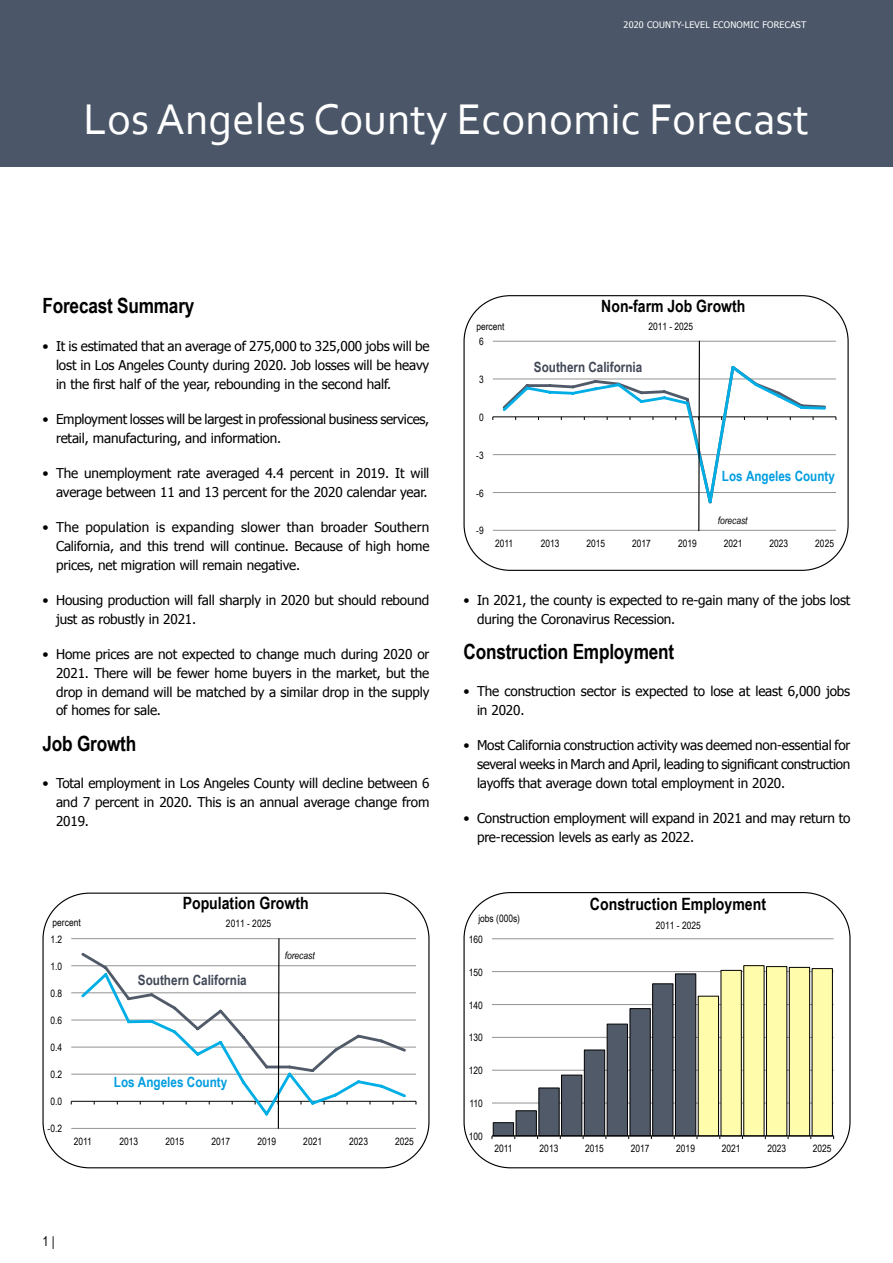
<style>
.page{position:relative;width:893px;height:1263px;background:#fff}
.page>*{position:absolute;margin:0;border:0;box-sizing:border-box;transform-origin:0 0}
.t1{font:45px "Corbel";color:#fff}
.Profile_Subhead_1{font:700 21px "Arial Narrow";letter-spacing:-.01em;color:#000}
.t2{font:700 16.95px "Arial Narrow";color:#000}
.t3{font:700 14.1px "Arial Narrow";color:#404756}
.t4{font:700 14.1px "Arial Narrow";color:#009de0}
.t5{font:13.5px/18.9px "Tahoma";letter-spacing:-.01em;color:#000;text-align:justify}
.t6{font:13.5px "Arial Narrow";color:#000}
.t7{font:10.2px "Arial Narrow";color:#000}
.t8{font:italic 10.2px "Arial Narrow";color:#000}
.t9{font:9px "Tahoma";letter-spacing:.02em;color:#fff}
</style>
<div class="page">
<div style="left:0;top:0;width:893px;height:167px;background:#4b5768"></div>
<hr style="left:71px;top:1128px;width:345px;height:1px;background:#929292">
<hr style="left:71px;top:1074px;width:345px;height:1px;background:#929292">
<hr style="left:71px;top:1047px;width:345px;height:1px;background:#929292">
<hr style="left:71px;top:1020px;width:345px;height:1px;background:#929292">
<hr style="left:71px;top:992px;width:345px;height:1px;background:#929292">
<hr style="left:71px;top:965px;width:345px;height:1px;background:#929292">
<hr style="left:71px;top:938px;width:345px;height:1px;background:#929292">
<hr style="left:71px;top:1101px;width:345px;height:1px;background:#000">
<svg style="left:79px;top:938px;width:329px;height:191px"></svg>
<hr style="left:493px;top:530px;width:343px;height:1px;background:#929292">
<hr style="left:493px;top:492px;width:343px;height:1px;background:#929292">
<hr style="left:493px;top:454px;width:343px;height:1px;background:#929292">
<hr style="left:493px;top:379px;width:343px;height:1px;background:#929292">
<hr style="left:493px;top:341px;width:343px;height:1px;background:#929292">
<hr style="left:493px;top:417px;width:343px;height:1px;background:#000">
<svg style="left:500px;top:366px;width:327px;height:138px"></svg>
<svg style="left:698px;top:340px;width:2px;height:192px"></svg>
<hr style="left:492px;top:1103px;width:342px;height:1px;background:#929292">
<hr style="left:492px;top:1070px;width:342px;height:1px;background:#929292">
<hr style="left:492px;top:1037px;width:342px;height:1px;background:#929292">
<hr style="left:492px;top:1004px;width:342px;height:1px;background:#929292">
<hr style="left:492px;top:971px;width:342px;height:1px;background:#929292">
<hr style="left:492px;top:938px;width:342px;height:1px;background:#929292">
<div style="left:698px;top:996px;width:20px;height:140px;background:#fffdab"></div>
<div style="left:698px;top:996px;width:21px;height:140px;border:1px solid #000"></div>
<div style="left:721px;top:970px;width:20px;height:166px;background:#fffdab"></div>
<div style="left:721px;top:970px;width:21px;height:166px;border:1px solid #000"></div>
<div style="left:744px;top:966px;width:20px;height:170px;background:#fffdab"></div>
<div style="left:766px;top:966px;width:21px;height:170px;background:#fffdab"></div>
<div style="left:766px;top:966px;width:21px;height:170px;border:1px solid #000"></div>
<div style="left:789px;top:967px;width:21px;height:169px;background:#fffdab"></div>
<div style="left:789px;top:967px;width:21px;height:169px;border:1px solid #000"></div>
<div style="left:812px;top:968px;width:20px;height:168px;background:#fffdab"></div>
<div style="left:812px;top:968px;width:21px;height:168px;border:1px solid #000"></div>
<hr style="left:492px;top:1135px;width:342px;height:1px;background:#000">
<svg style="left:492px;top:973px;width:206px;height:166px"></svg>
<p class="t9" style="left:624px;top:19px;width:184px">2020 COUNTY-LEVEL ECONOMIC FORECAST</p>
<h1 class="t1" style="left:84px;top:91px;width:727px">Los Angeles County Economic Forecast</h1>
<h1 class="Profile_Subhead_1" style="left:43px;top:293px;width:153px">Forecast Summary</h1>
<p class="t5" style="left:56px;top:336px;width:375px;text-indent:-14px">• It is estimated that an average of 275,000 to 325,000 jobs will be lost in Los Angeles County during 2020. Job losses will be heavy in the first half of the year, rebounding in the second half.</p>
<p class="t5" style="left:56px;top:409px;width:375px;text-indent:-14px">• Employment losses will be largest in professional business services, retail, manufacturing, and information.</p>
<p class="t5" style="left:43px;top:463px;width:388px;text-align:right">• The unemployment rate averaged 4.4 percent in 2019. It will average between 11 and 13 percent for the 2020 calendar year.</p>
<p class="t5" style="left:56px;top:517px;width:375px;text-indent:-14px">• The population is expanding slower than broader Southern California, and this trend will continue. Because of high home prices, net migration will remain negative.</p>
<p class="t5" style="left:56px;top:590px;width:375px;text-indent:-14px">• Housing production will fall sharply in 2020 but should rebound just as robustly in 2021.</p>
<p class="t5" style="left:56px;top:644px;width:375px;text-indent:-14px">• Home prices are not expected to change much during 2020 or 2021. There will be fewer home buyers in the market, but the drop in demand will be matched by a similar drop in the supply of homes for sale.</p>
<h1 class="Profile_Subhead_1" style="left:43px;top:731px;width:95px">Job Growth</h1>
<p class="t5" style="left:56px;top:773px;width:375px;text-indent:-14px">• Total employment in Los Angeles County will decline between 6 and 7 percent in 2020. This is an annual average change from 2019.</p>
<p class="t2" style="left:183px;top:890px;width:127px">Population Growth</p>
<p class="t7" style="left:53px;top:915px;width:30px">percent</p>
<p class="t7" style="left:226px;top:916px;width:47px">2011 - 2025</p>
<p class="t7" style="left:50px;top:932px;width:13px">1.2</p>
<p class="t7" style="left:50px;top:959px;width:13px">1.0</p>
<p class="t7" style="left:50px;top:986px;width:13px">0.8</p>
<p class="t7" style="left:50px;top:1013px;width:13px">0.6</p>
<p class="t7" style="left:50px;top:1040px;width:13px">0.4</p>
<p class="t7" style="left:50px;top:1067px;width:13px">0.2</p>
<p class="t7" style="left:50px;top:1094px;width:13px">0.0</p>
<p class="t7" style="left:48px;top:1121px;width:16px">-0.2</p>
<p class="t3" style="left:138px;top:970px;width:110px">Southern California</p>
<p class="t4" style="left:114px;top:1071px;width:115px">Los Angeles County</p>
<p class="t8" style="left:285px;top:948px;width:32px">forecast</p>
<p class="t7" style="left:74px;top:1134px;width:20px">2011</p>
<p class="t7" style="left:119px;top:1134px;width:20px">2013</p>
<p class="t7" style="left:165px;top:1134px;width:20px">2015</p>
<p class="t7" style="left:211px;top:1134px;width:20px">2017</p>
<p class="t7" style="left:257px;top:1134px;width:20px">2019</p>
<p class="t7" style="left:303px;top:1134px;width:20px">2021</p>
<p class="t7" style="left:349px;top:1134px;width:20px">2023</p>
<p class="t7" style="left:395px;top:1134px;width:20px">2025</p>
<p class="t6" style="left:43px;top:1231px;width:14px">1 |</p>
<p class="t2" style="left:601px;top:293px;width:146px">Non-farm Job Growth</p>
<p class="t7" style="left:476px;top:318px;width:30px">percent</p>
<p class="t7" style="left:648px;top:319px;width:46px">2011 - 2025</p>
<p class="t7" style="left:479px;top:334px;width:6px">6</p>
<p class="t7" style="left:479px;top:372px;width:6px">3</p>
<p class="t7" style="left:479px;top:410px;width:6px">0</p>
<p class="t3" style="left:534px;top:356px;width:110px">Southern California</p>
<p class="t7" style="left:476px;top:448px;width:9px">-3</p>
<p class="t7" style="left:476px;top:485px;width:9px">-6</p>
<p class="t7" style="left:476px;top:523px;width:9px">-9</p>
<p class="t4" style="left:722px;top:465px;width:114px">Los Angeles County</p>
<p class="t8" style="left:718px;top:514px;width:31px">forecast</p>
<p class="t7" style="left:495px;top:536px;width:20px">2011</p>
<p class="t7" style="left:541px;top:536px;width:20px">2013</p>
<p class="t7" style="left:586px;top:536px;width:20px">2015</p>
<p class="t7" style="left:632px;top:536px;width:20px">2017</p>
<p class="t7" style="left:678px;top:536px;width:20px">2019</p>
<p class="t7" style="left:724px;top:536px;width:20px">2021</p>
<p class="t7" style="left:769px;top:536px;width:20px">2023</p>
<p class="t7" style="left:815px;top:536px;width:20px">2025</p>
<p class="t5" style="left:477px;top:590px;width:375px;text-indent:-14px">• In 2021, the county is expected to re-gain many of the jobs lost during the Coronavirus Recession.</p>
<h1 class="Profile_Subhead_1" style="left:463px;top:639px;width:212px">Construction Employment</h1>
<p class="t5" style="left:477px;top:681px;width:375px;text-indent:-14px">• The construction sector is expected to lose at least 6,000 jobs in 2020.</p>
<p class="t5" style="left:477px;top:735px;width:375px;text-indent:-14px">• Most California construction activity was deemed non-essential for several weeks in March and April, leading to significant construction layoffs that average down total employment in 2020.</p>
<p class="t5" style="left:477px;top:808px;width:375px;text-indent:-14px">• Construction employment will expand in 2021 and may return to pre-recession levels as early as 2022.</p>
<p class="t7" style="left:478px;top:911px;width:43px">jobs (000s)</p>
<p class="t7" style="left:469px;top:932px;width:16px">160</p>
<p class="t7" style="left:469px;top:965px;width:16px">150</p>
<p class="t7" style="left:469px;top:997px;width:16px">140</p>
<p class="t7" style="left:469px;top:1030px;width:16px">130</p>
<p class="t7" style="left:469px;top:1063px;width:16px">120</p>
<p class="t7" style="left:469px;top:1096px;width:15px">110</p>
<p class="t7" style="left:469px;top:1129px;width:16px">100</p>
<p class="t2" style="left:590px;top:891px;width:178px">Construction Employment</p>
<p class="t7" style="left:656px;top:917px;width:47px">2011 - 2025</p>
<p class="t7" style="left:494px;top:1141px;width:20px">2011</p>
<p class="t7" style="left:540px;top:1141px;width:20px">2013</p>
<p class="t7" style="left:585px;top:1141px;width:20px">2015</p>
<p class="t7" style="left:631px;top:1141px;width:20px">2017</p>
<p class="t7" style="left:676px;top:1141px;width:20px">2019</p>
<p class="t7" style="left:722px;top:1141px;width:20px">2021</p>
<p class="t7" style="left:767px;top:1141px;width:20px">2023</p>
<p class="t7" style="left:813px;top:1141px;width:20px">2025</p>
</div>
